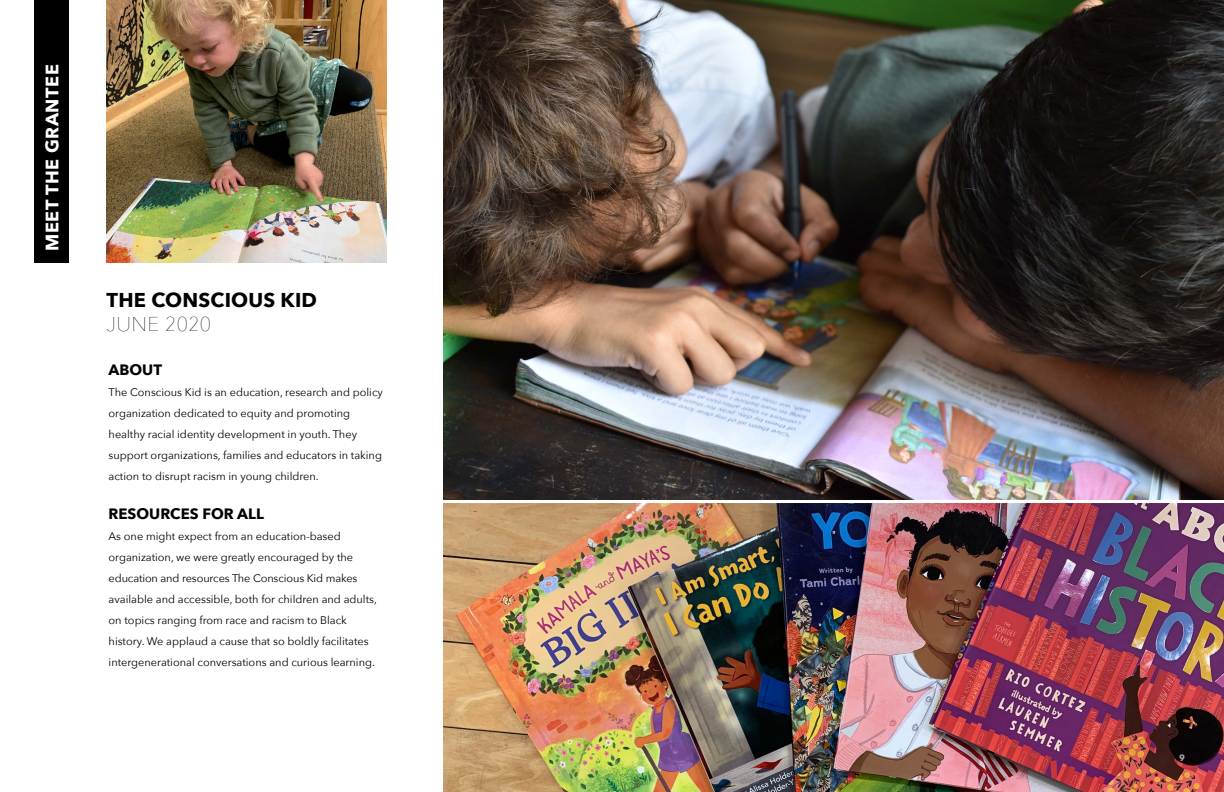
<style>
.page{position:relative;width:1224px;height:792px;background:#fff}
.page>*{position:absolute;margin:0;border:0;box-sizing:border-box;transform-origin:0 0}
.t1{font:700 20px/24px "Avenir Next";letter-spacing:.01em;color:#000}
.t2{font:700 18px "Avenir Next";letter-spacing:.03em;color:#fff}
.t3{font:700 15px "Avenir Next";color:#000}
.t4{font:11px/21px "Avenir Next";color:#000}
.t5{font:700 9px "Avenir Next";color:#a7a9ac}
.s1{font-weight:200}
</style>
<div class="page">
<div style="left:34px;top:0;width:35px;height:262px;background:#000"></div>
<img style="left:107px;top:0;width:280px;height:262px">
<img style="left:443px;top:0;width:781px;height:500px">
<img style="left:443px;top:503px;width:781px;height:289px">
<p class="t2" style="left:37px;top:251px;width:188px;rotate:-90deg">MEET THE GRANTEE</p>
<p class="t1" style="left:107px;top:288px;width:212px">THE CONSCIOUS KID<br><span class="s1">JUNE 2020</span></p>
<p class="t3" style="left:109px;top:357px;width:55px">ABOUT</p>
<p class="t4" style="left:109px;top:381px;width:276px">The Conscious Kid is an education, research and policy organization dedicated to equity and promoting healthy racial identity development in youth. They support organizations, families and educators in taking action to disrupt racism in young children.</p>
<p class="t3" style="left:109px;top:501px;width:157px">RESOURCES FOR ALL</p>
<p class="t4" style="left:109px;top:525px;width:270px">As one might expect from an education-based organization, we were greatly encouraged by the education and resources The Conscious Kid makes available and accessible, both for children and adults, on topics ranging from race and racism to Black history. We applaud a cause that so boldly facilitates intergenerational conversations and curious learning.</p>
<p class="t5" style="left:1179px;top:750px;width:7px">9</p>
</div>
